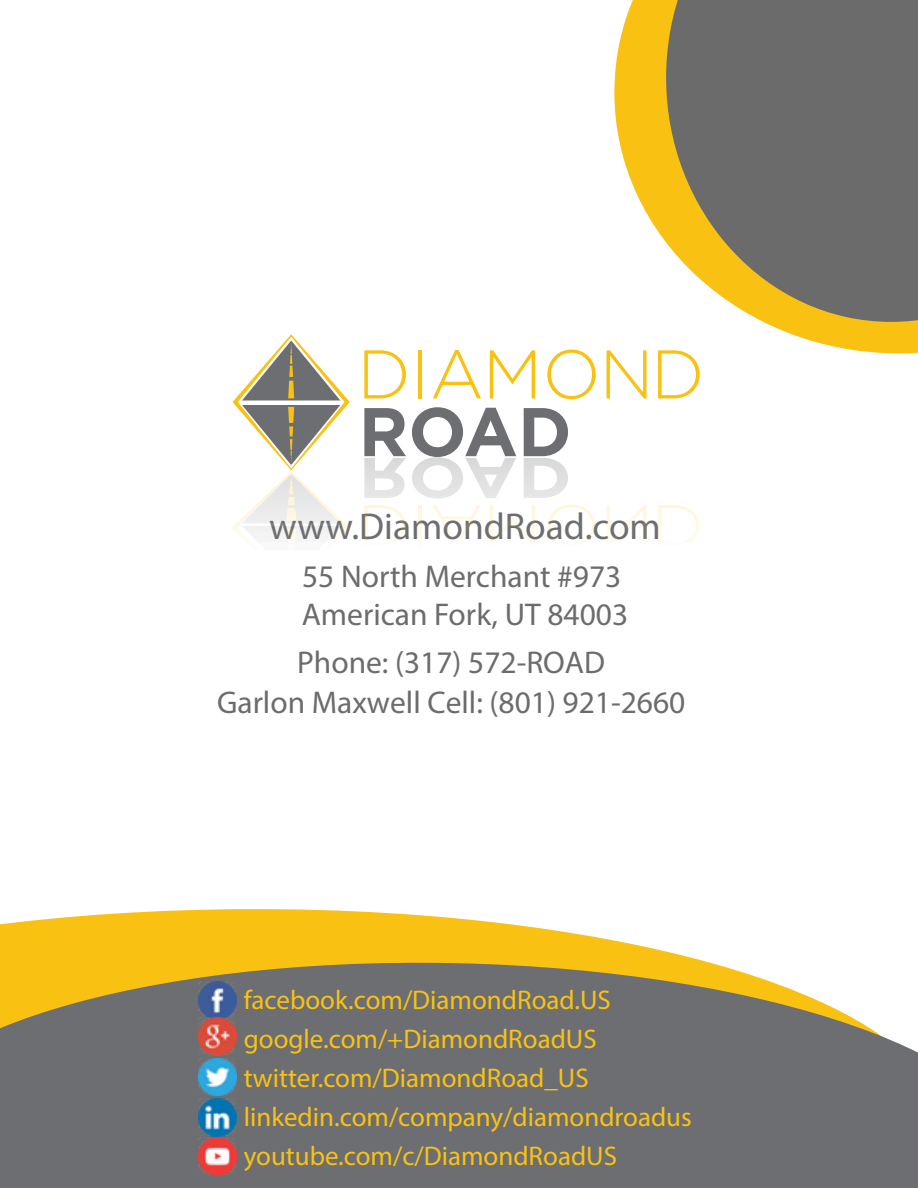
<style>
.page{position:relative;width:918px;height:1188px;background:#fff}
.page>*{position:absolute;margin:0;border:0;box-sizing:border-box;transform-origin:0 0}
.t1{font:37.5px "Myriad Pro";color:#6d6e71}
.t2{font:31.5px/37.8px "Myriad Pro";color:#6b6c6b}
.t3{font:27px/39px "Myriad Pro";color:#f9c213}
</style>
<div class="page">
<svg style="left:0;top:909px;width:688px;height:48px;fill:#f9c213"></svg>
<svg style="left:0;top:957px;width:918px;height:231px;background:#7f7b6e"></svg>
<svg style="left:614px;top:0;width:304px;height:353px"></svg>
<svg style="left:666px;top:0;width:252px;height:322px;background:#817b67"></svg>
<img style="left:199px;top:982px;width:37px;height:73px">
<img style="left:199px;top:1058px;width:37px;height:38px">
<img style="left:199px;top:1099px;width:37px;height:37px">
<img style="left:199px;top:1138px;width:37px;height:37px">
<svg style="left:364px;top:505px;width:42px;height:37px"></svg>
<hr style="left:419px;top:505px;width:3px;height:40px;background:#f9c213">
<svg style="left:433px;top:505px;width:48px;height:37px"></svg>
<svg style="left:490px;top:505px;width:45px;height:37px"></svg>
<svg style="left:547px;top:505px;width:49px;height:37px"></svg>
<svg style="left:607px;top:505px;width:40px;height:37px"></svg>
<svg style="left:658px;top:505px;width:42px;height:37px"></svg>
<svg style="left:364px;top:350px;width:42px;height:48px"></svg>
<hr style="left:419px;top:350px;width:3px;height:48px;background:#f9c213">
<svg style="left:433px;top:350px;width:48px;height:48px"></svg>
<svg style="left:490px;top:350px;width:45px;height:48px"></svg>
<svg style="left:547px;top:350px;width:49px;height:49px"></svg>
<svg style="left:607px;top:350px;width:40px;height:48px"></svg>
<svg style="left:658px;top:350px;width:42px;height:48px"></svg>
<svg style="left:364px;top:408px;width:42px;height:90px"></svg>
<svg style="left:412px;top:407px;width:104px;height:92px"></svg>
<svg style="left:524px;top:408px;width:44px;height:90px"></svg>
<svg style="left:233px;top:334px;width:117px;height:208px"></svg>
<h1 class="t1" style="left:269px;top:504px;width:393px">www.DiamondRoad.com</h1>
<p class="t2" style="left:302px;top:557px;width:328px">55 North Merchant #973<br>American Fork, UT 84003</p>
<p class="t2" style="left:217px;top:643px;width:470px;line-height:39.3px;text-align:center">Phone: (317) 572-ROAD<br>Garlon Maxwell Cell: (801) 921-2660</p>
<p class="t3" style="left:244px;top:981px;width:450px">facebook.com/DiamondRoad.US google.com/+DiamondRoadUS twitter.com/DiamondRoad_US linkedin.com/company/diamondroadus youtube.com/c/DiamondRoadUS</p>
</div>
